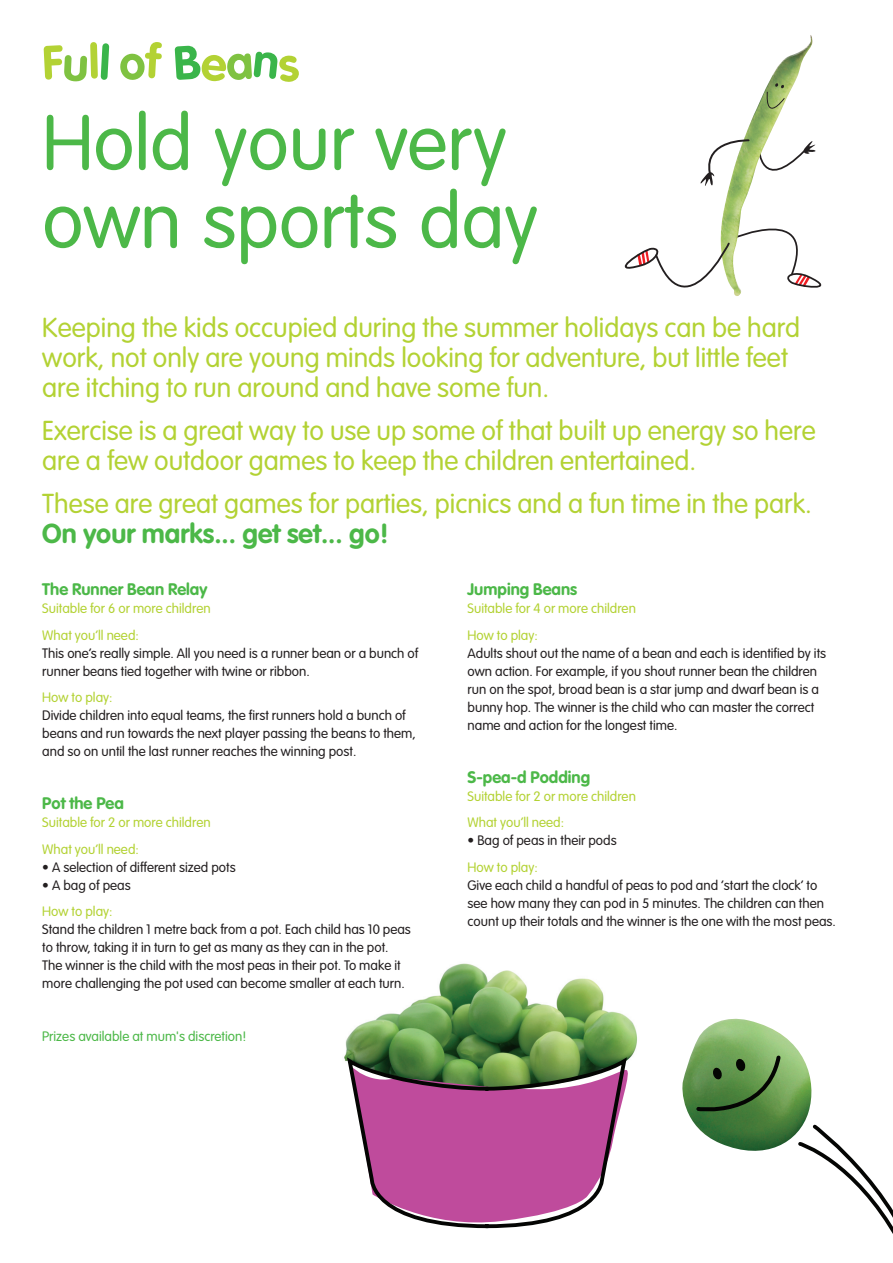
<style>
.page{position:relative;width:893px;height:1263px;background:#fff}
.page>*{position:absolute;margin:0;border:0;box-sizing:border-box;transform-origin:0 0}
.t1{font:300 76.5px/78px "VAG Rounded";color:#4cb848}
.t2{font:300 27px/30px "VAG Rounded";color:#b3d234}
.t3{font:700 27px "VAG Rounded";color:#4cb848}
.t4{font:700 16.5px "VAG Rounded";color:#4cb848}
.t5{font:300 13.5px/18px "VAG Rounded";color:#231f20}
.t6{font:300 13.5px/26.5px "VAG Rounded";color:#b3d234}
.t7{font:300 13.5px "VAG Rounded";color:#4cb848}
</style>
<div class="page">
<img style="left:345px;top:963px;width:292px;height:96px">
<svg style="left:344px;top:1053px;width:285px;height:176px"></svg>
<img style="left:682px;top:1018px;width:130px;height:133px">
<svg style="left:796px;top:1123px;width:97px;height:111px"></svg>
<svg style="left:694px;top:1053px;width:89px;height:65px;background:#548343"></svg>
<img style="left:725px;top:35px;width:88px;height:168px">
<svg style="left:700px;top:138px;width:50px;height:51px"></svg>
<svg style="left:625px;top:203px;width:197px;height:93px"></svg>
<svg style="left:764px;top:83px;width:21px;height:41px"></svg>
<svg style="left:44px;top:42px;width:65px;height:40px"></svg>
<svg style="left:120px;top:42px;width:42px;height:38px"></svg>
<svg style="left:175px;top:46px;width:124px;height:36px"></svg>
<h1 class="t1" style="left:42px;top:110px;width:497px">Hold your very own sports day</h1>
<h2 class="t2" style="left:42px;top:315px;width:759px">Keeping the kids occupied during the summer holidays can be hard work, not only are young minds looking for adventure, but little feet are itching to run around and have some fun.</h2>
<h2 class="t2" style="left:42px;top:417px;width:775px">Exercise is a great way to use up some of that built up energy so here are a few outdoor games to keep the children entertained.</h2>
<h2 class="t2" style="left:42px;top:490px;width:771px">These are great games for parties, picnics and a fun time in the park.</h2>
<h2 class="t3" style="left:42px;top:522px;width:348px">On your marks... get set... go!</h2>
<p class="t4" style="left:42px;top:583px;width:166px">The Runner Bean Relay</p>
<p class="t6" style="left:42px;top:596px;width:170px">Suitable for 6 or more children<br>What you’ll need:</p>
<p class="t5" style="left:42px;top:645px;width:377px">This one’s really simple. All you need is a runner bean or a bunch of runner beans tied together with twine or ribbon.</p>
<p class="t6" style="left:42px;top:685px;width:72px">How to play:</p>
<p class="t5" style="left:42px;top:708px;width:375px">Divide children into equal teams, the first runners hold a bunch of beans and run towards the next player passing the beans to them, and so on until the last runner reaches the winning post.</p>
<p class="t4" style="left:42px;top:797px;width:83px">Pot the Pea</p>
<p class="t6" style="left:42px;top:810px;width:170px">Suitable for 2 or more children<br>What you’ll need:</p>
<p class="t5" style="left:42px;top:859px;width:195px">• A selection of different sized pots</p>
<p class="t5" style="left:42px;top:877px;width:90px">• A bag of peas</p>
<p class="t6" style="left:42px;top:899px;width:72px">How to play:</p>
<p class="t5" style="left:42px;top:922px;width:370px">Stand the children 1 metre back from a pot. Each child has 10 peas to throw, taking it in turn to get as many as they can in the pot.<br>The winner is the child with the most peas in their pot. To make it more challenging the pot used can become smaller at each turn.</p>
<p class="t7" style="left:42px;top:1031px;width:206px">Prizes available at mum's discretion!</p>
<p class="t4" style="left:468px;top:583px;width:111px">Jumping Beans</p>
<p class="t6" style="left:468px;top:596px;width:170px">Suitable for 4 or more children<br>How to play:</p>
<p class="t5" style="left:468px;top:645px;width:360px">Adults shout out the name of a bean and each is identified by its own action. For example, if you shout runner bean the children run on the spot, broad bean is a star jump and dwarf bean is a bunny hop. The winner is the child who can master the correct name and action for the longest time.</p>
<p class="t4" style="left:468px;top:770px;width:124px">S-pea-d Podding</p>
<p class="t6" style="left:468px;top:784px;width:170px">Suitable for 2 or more children<br>What you’ll need:</p>
<p class="t5" style="left:468px;top:833px;width:151px">• Bag of peas in their pods</p>
<p class="t6" style="left:468px;top:855px;width:72px">How to play:</p>
<p class="t5" style="left:468px;top:877px;width:370px">Give each child a handful of peas to pod and ‘start the clock’ to see how many they can pod in 5 minutes. The children can then count up their totals and the winner is the one with the most peas.</p>
</div>
